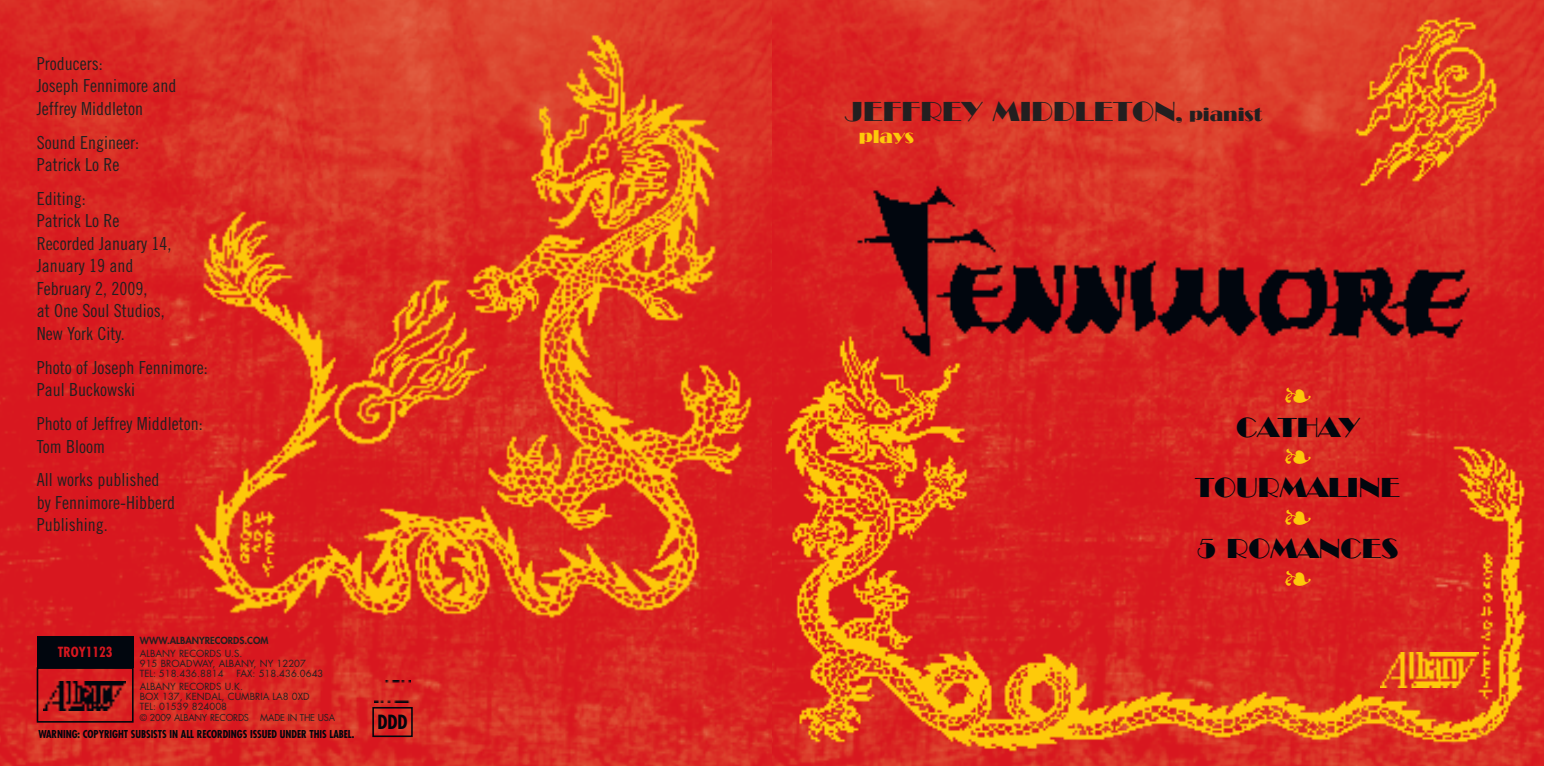
<style>
.page{position:relative;width:1544px;height:766px;background:#fff}
.page>*{position:absolute;margin:0;border:0;box-sizing:border-box;transform-origin:0 0}
.t1{font:27px "Broadway BT";color:#01060e}
.t2{font:27px "Broadway BT";color:#231f20}
.t3{font:700 condensed 18.9px "Futura";color:#01060e}
.t4{font:18px/22.5px "Trade Gothic Cond Eighteen";color:#231f20}
.t5{font:18px "Broadway BT";color:#feca0a}
.t6{font:700 condensed 13.72px "Futura";color:#d7171f}
.t7{font:700 condensed 10.58px "Futura";letter-spacing:-.005em;color:#01060e}
.t8{font:9.45px/10.1px "Futura";color:#231f20}
.t9{font:800 9.45px "Futura";color:#231f20}
.t10{font:9.22px "Futura";letter-spacing:-.025em;color:#231f20}
.s1{font-size:18px}
</style>
<div class="page">
<img style="left:772px;top:0;width:771px;height:765px">
<img style="left:0;top:0;width:772px;height:765px">
<img style="left:1291px;top:12px;width:240px;height:202px">
<div style="left:37px;top:636px;width:97px;height:31px;background:#01060e"></div>
<img style="left:43px;top:681px;width:82px;height:29px">
<div style="left:37px;top:667px;width:97px;height:55px;border:2px solid #01060e"></div>
<img style="left:374px;top:680px;width:36px;height:22px">
<div style="left:372px;top:706px;width:41px;height:30px;border:2px solid #01060e"></div>
<img style="left:182px;top:16px;width:581px;height:614px">
<img style="left:842px;top:176px;width:633px;height:156px">
<img style="left:778px;top:332px;width:754px;height:429px">
<svg style="left:1285px;top:388px;width:25px;height:15px"></svg>
<svg style="left:1285px;top:448px;width:25px;height:16px"></svg>
<svg style="left:1285px;top:509px;width:25px;height:15px"></svg>
<svg style="left:1285px;top:570px;width:25px;height:15px"></svg>
<p class="t4" style="left:37px;top:53px;width:141px">Producers:<br>Joseph Fennimore and<br>Jeffrey Middleton</p>
<p class="t4" style="left:37px;top:132px;width:104px">Sound Engineer:<br>Patrick Lo Re</p>
<p class="t4" style="left:37px;top:188px;width:136px">Editing:<br>Patrick Lo Re<br>Recorded January 14,<br>January 19 and<br>February 2, 2009,<br>at One Soul Studios,<br>New York City.</p>
<p class="t4" style="left:37px;top:357px;width:173px">Photo of Joseph Fennimore:<br>Paul Buckowski</p>
<p class="t4" style="left:37px;top:413px;width:168px">Photo of Jeffrey Middleton:<br>Tom Bloom</p>
<p class="t4" style="left:37px;top:470px;width:140px">All works published by Fennimore-Hibberd<br>Publishing.</p>
<p class="t9" style="left:140px;top:636px;width:130px">WWW.ALBANYRECORDS.COM</p>
<p class="t8" style="left:140px;top:648px;width:168px">ALBANY RECORDS U.S.<br>915 BROADWAY, ALBANY, NY 12207<br>TEL: 518.436.8814</p>
<p class="t6" style="left:58px;top:646px;width:56px">TROY1123</p>
<p class="t8" style="left:140px;top:668px;width:185px;line-height:12.6px;text-indent:97px">FAX: 518.436.0643<br>ALBANY RECORDS U.K.</p>
<p class="t8" style="left:140px;top:692px;width:171px">BOX 137, KENDAL, CUMBRIA LA8 0XD<br>TEL: 01539 824008</p>
<p class="t10" style="left:140px;top:713px;width:197px">© 2009 ALBANY RECORDS MADE IN THE USA</p>
<p class="t7" style="left:38px;top:729px;width:317px">WARNING: COPYRIGHT SUBSISTS IN ALL RECORDINGS ISSUED UNDER THIS LABEL.</p>
<p class="t3" style="left:377px;top:713px;width:32px">DDD</p>
<h1 class="t2" style="left:845px;top:95px;width:419px">JEFFREY MIDDLETON<span class="s1">, pianist</span></h1>
<p class="t5" style="left:858px;top:126px;width:57px">plays</p>
<h1 class="t1" style="left:1236px;top:411px;width:125px">CATHAY</h1>
<h1 class="t1" style="left:1195px;top:472px;width:206px">TOURMALINE</h1>
<h1 class="t1" style="left:1197px;top:533px;width:203px">5 ROMANCES</h1>
</div>
